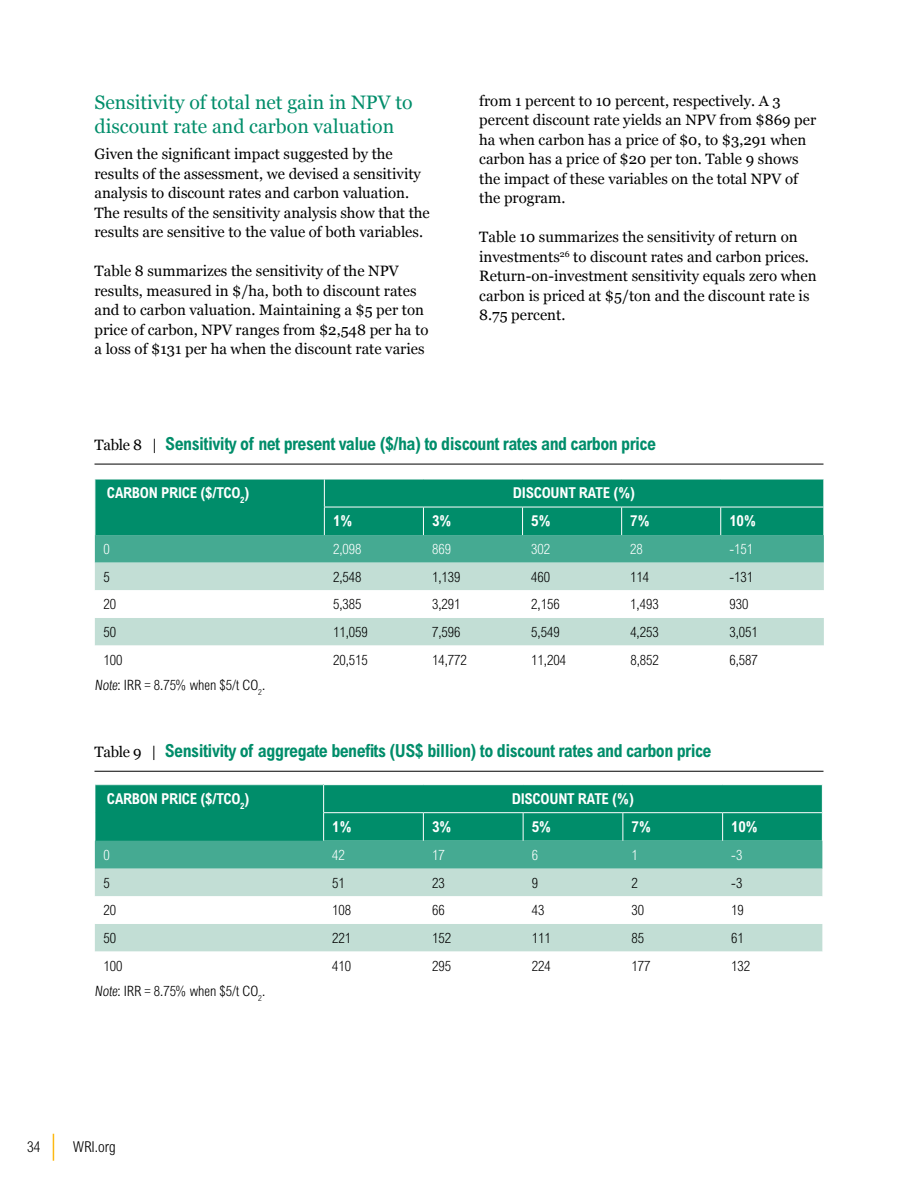
<style>
.page{position:relative;width:918px;height:1188px;background:#fff}
.page>*{position:absolute;margin:0;border:0;box-sizing:border-box;transform-origin:0 0}
.t1{font:19.5px/24px "Georgia";color:#008d6a}
.t2{font:700 condensed 18px "Arial MT Std";letter-spacing:-.03em;color:#008d6a}
.t3{font:15px/19.5px "Georgia";color:#000}
.t4{font:700 condensed 15px "Arial MT Std";letter-spacing:-.02em;color:#fff}
.t5{font:300 condensed 15px "Arial MT Std";color:#000}
.t6{font:300 condensed 14.25px "Arial MT Std";color:#000}
.t7{font:300 condensed 14.25px "Arial MT Std";color:#fff}
.s1{font-family:"Georgia";font-weight:400;font-stretch:normal;font-size:15px;color:#000}
</style>
<div class="page">
<svg style="left:53px;top:1134px;width:1px;height:27px"></svg>
<hr style="left:94px;top:464px;width:730px;height:1px;background:#000">
<hr style="left:94px;top:771px;width:730px;height:1px;background:#000">
<div style="left:95px;top:563px;width:729px;height:27px;background:#c2ded5"></div>
<div style="left:95px;top:618px;width:729px;height:28px;background:#c2ded5"></div>
<svg style="left:94px;top:479px;width:730px;height:84px;background:#1d997a"></svg>
<hr style="left:324px;top:507px;width:99px;height:1px;background:#fff">
<hr style="left:423px;top:507px;width:100px;height:1px;background:#fff">
<hr style="left:523px;top:507px;width:99px;height:1px;background:#fff">
<hr style="left:622px;top:507px;width:99px;height:1px;background:#fff">
<hr style="left:721px;top:507px;width:103px;height:1px;background:#fff">
<div style="left:95px;top:869px;width:727px;height:27px;background:#c2ded5"></div>
<div style="left:95px;top:924px;width:727px;height:28px;background:#c2ded5"></div>
<svg style="left:94px;top:785px;width:729px;height:84px;background:#1c997a"></svg>
<h1 class="t1" style="left:94px;top:90px;width:320px">Sensitivity of total net gain in NPV to discount rate and carbon valuation</h1>
<p class="t3" style="left:94px;top:144px;width:337px">Given the significant impact suggested by the results of the assessment, we devised a sensitivity analysis to discount rates and carbon valuation.<br>The results of the sensitivity analysis show that the results are sensitive to the value of both variables.</p>
<p class="t3" style="left:94px;top:261px;width:335px">Table 8 summarizes the sensitivity of the NPV results, measured in $/ha, both to discount rates and to carbon valuation. Maintaining a $5 per ton price of carbon, NPV ranges from $2,548 per ha to a loss of $131 per ha when the discount rate varies</p>
<p class="t3" style="left:479px;top:90px;width:338px">from 1 percent to 10 percent, respectively. A 3 percent discount rate yields an NPV from $869 per ha when carbon has a price of $0, to $3,291 when carbon has a price of $20 per ton. Table 9 shows the impact of these variables on the total NPV of the program.</p>
<p class="t3" style="left:479px;top:227px;width:339px">Table 10 summarizes the sensitivity of return on investments<sup>26</sup> to discount rates and carbon prices.<br>Return-on-investment sensitivity equals zero when carbon is priced at $5/ton and the discount rate is 8.75 percent.</p>
<p class="t2" style="left:94px;top:433px;width:563px"><span class="s1">Table 8 |</span> Sensitivity of net present value ($/ha) to discount rates and carbon price</p>
<p class="t4" style="left:107px;top:484px;width:144px">CARBON PRICE ($/TCO<sub>2</sub>)</p>
<p class="t4" style="left:513px;top:484px;width:124px">DISCOUNT RATE (%)</p>
<p class="t4" style="left:333px;top:512px;width:21px">1%</p>
<p class="t4" style="left:432px;top:512px;width:21px">3%</p>
<p class="t4" style="left:531px;top:512px;width:21px">5%</p>
<p class="t4" style="left:630px;top:512px;width:21px">7%</p>
<p class="t4" style="left:729px;top:512px;width:28px">10%</p>
<p class="t7" style="left:104px;top:541px;width:8px">0</p>
<p class="t7" style="left:333px;top:541px;width:30px">2,098</p>
<p class="t7" style="left:432px;top:541px;width:20px">869</p>
<p class="t7" style="left:531px;top:541px;width:20px">302</p>
<p class="t7" style="left:630px;top:541px;width:14px">28</p>
<p class="t7" style="left:729px;top:541px;width:25px">-151</p>
<p class="t6" style="left:104px;top:569px;width:8px">5</p>
<p class="t6" style="left:333px;top:569px;width:30px">2,548</p>
<p class="t6" style="left:432px;top:569px;width:30px">1,139</p>
<p class="t6" style="left:531px;top:569px;width:20px">460</p>
<p class="t6" style="left:630px;top:569px;width:20px">114</p>
<p class="t6" style="left:729px;top:569px;width:25px">-131</p>
<p class="t6" style="left:104px;top:596px;width:14px">20</p>
<p class="t6" style="left:333px;top:596px;width:30px">5,385</p>
<p class="t6" style="left:432px;top:596px;width:30px">3,291</p>
<p class="t6" style="left:531px;top:596px;width:30px">2,156</p>
<p class="t6" style="left:630px;top:596px;width:30px">1,493</p>
<p class="t6" style="left:729px;top:596px;width:20px">930</p>
<p class="t6" style="left:104px;top:624px;width:14px">50</p>
<p class="t6" style="left:333px;top:624px;width:36px">11,059</p>
<p class="t6" style="left:432px;top:624px;width:30px">7,596</p>
<p class="t6" style="left:531px;top:624px;width:30px">5,549</p>
<p class="t6" style="left:630px;top:624px;width:30px">4,253</p>
<p class="t6" style="left:729px;top:624px;width:30px">3,051</p>
<p class="t6" style="left:104px;top:651px;width:20px">100</p>
<p class="t6" style="left:333px;top:651px;width:36px">20,515</p>
<p class="t6" style="left:432px;top:651px;width:36px">14,772</p>
<p class="t6" style="left:531px;top:651px;width:36px">11,204</p>
<p class="t6" style="left:630px;top:651px;width:30px">8,852</p>
<p class="t6" style="left:729px;top:651px;width:30px">6,587</p>
<p class="t6" style="left:94px;top:677px;width:172px">Note: IRR = 8.75% when $5/t CO<sub>2</sub>.</p>
<p class="t2" style="left:94px;top:741px;width:619px"><span class="s1">Table 9 |</span> Sensitivity of aggregate benefits (US$ billion) to discount rates and carbon price</p>
<p class="t4" style="left:107px;top:790px;width:144px">CARBON PRICE ($/TCO<sub>2</sub>)</p>
<p class="t4" style="left:512px;top:790px;width:124px">DISCOUNT RATE (%)</p>
<p class="t4" style="left:332px;top:818px;width:21px">1%</p>
<p class="t4" style="left:432px;top:818px;width:21px">3%</p>
<p class="t4" style="left:532px;top:818px;width:21px">5%</p>
<p class="t4" style="left:632px;top:818px;width:21px">7%</p>
<p class="t4" style="left:731px;top:818px;width:28px">10%</p>
<p class="t7" style="left:104px;top:847px;width:8px">0</p>
<p class="t7" style="left:332px;top:847px;width:14px">42</p>
<p class="t7" style="left:432px;top:847px;width:14px">17</p>
<p class="t7" style="left:532px;top:847px;width:8px">6</p>
<p class="t7" style="left:632px;top:847px;width:8px">1</p>
<p class="t7" style="left:731px;top:847px;width:13px">-3</p>
<p class="t6" style="left:104px;top:875px;width:8px">5</p>
<p class="t6" style="left:332px;top:875px;width:14px">51</p>
<p class="t6" style="left:432px;top:875px;width:14px">23</p>
<p class="t6" style="left:532px;top:875px;width:8px">9</p>
<p class="t6" style="left:632px;top:875px;width:8px">2</p>
<p class="t6" style="left:731px;top:875px;width:13px">-3</p>
<p class="t6" style="left:104px;top:902px;width:14px">20</p>
<p class="t6" style="left:332px;top:902px;width:20px">108</p>
<p class="t6" style="left:432px;top:902px;width:14px">66</p>
<p class="t6" style="left:532px;top:902px;width:14px">43</p>
<p class="t6" style="left:632px;top:902px;width:14px">30</p>
<p class="t6" style="left:731px;top:902px;width:14px">19</p>
<p class="t6" style="left:104px;top:930px;width:14px">50</p>
<p class="t6" style="left:332px;top:930px;width:20px">221</p>
<p class="t6" style="left:432px;top:930px;width:20px">152</p>
<p class="t6" style="left:532px;top:930px;width:20px">111</p>
<p class="t6" style="left:632px;top:930px;width:14px">85</p>
<p class="t6" style="left:731px;top:930px;width:14px">61</p>
<p class="t6" style="left:104px;top:957px;width:20px">100</p>
<p class="t6" style="left:332px;top:957px;width:20px">410</p>
<p class="t6" style="left:432px;top:957px;width:20px">295</p>
<p class="t6" style="left:532px;top:957px;width:20px">224</p>
<p class="t6" style="left:632px;top:957px;width:20px">177</p>
<p class="t6" style="left:731px;top:957px;width:20px">132</p>
<p class="t6" style="left:94px;top:983px;width:172px">Note: IRR = 8.75% when $5/t CO<sub>2</sub>.</p>
<p class="t5" style="left:27px;top:1139px;width:15px">34</p>
<p class="t5" style="left:73px;top:1139px;width:44px">WRI.org</p>
</div>
